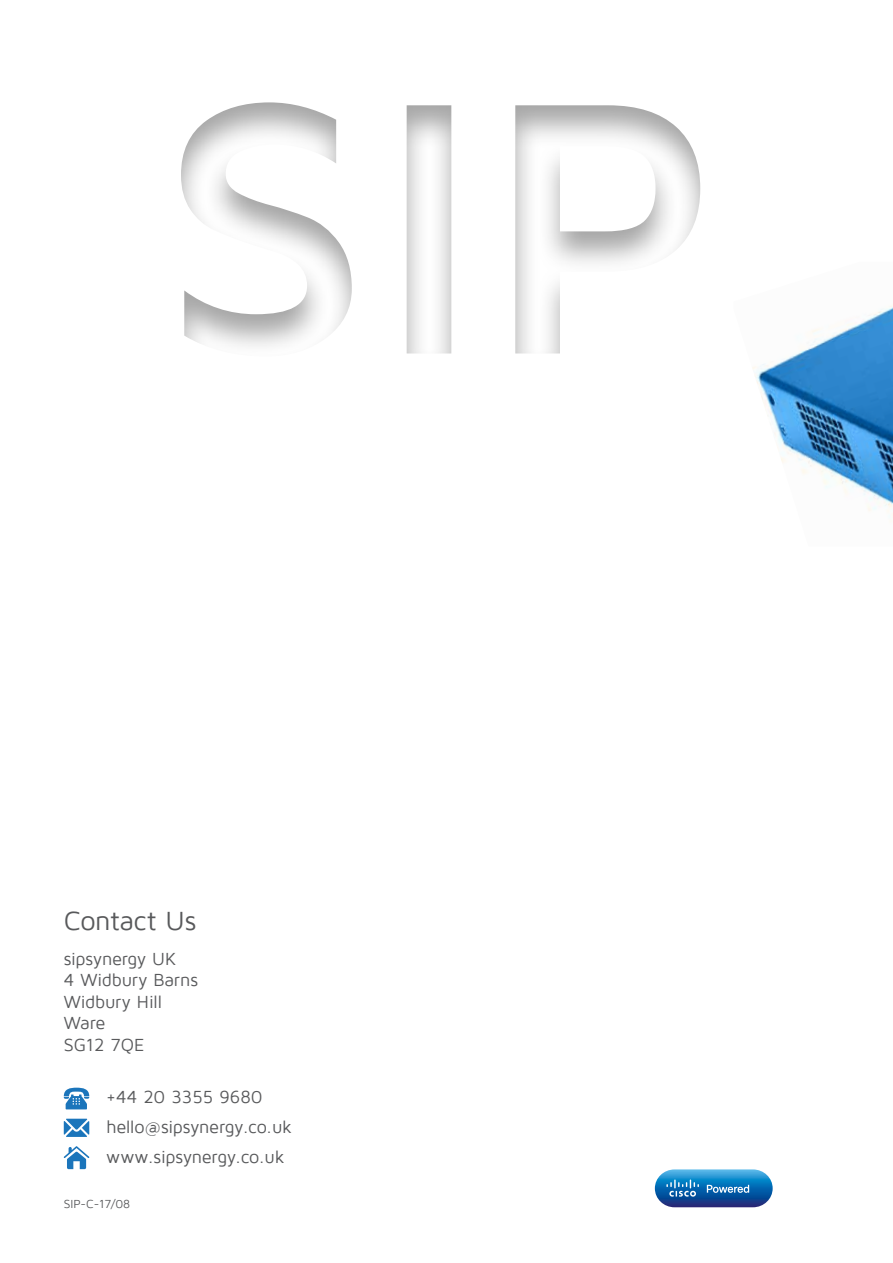
<style>
.page{position:relative;width:893px;height:1263px;background:#fff}
.page>*{position:absolute;margin:0;border:0;box-sizing:border-box;transform-origin:0 0}
.t1{font:27px "Maven Pro";letter-spacing:-.01em;color:#58595b}
.t2{font:18px/21.6px "Maven Pro";letter-spacing:-.015em;color:#58595b}
.t3{font:12px "Maven Pro";color:#58595b}
</style>
<div class="page">
<img style="left:181px;top:102px;width:519px;height:252px">
<svg style="left:655px;top:1169px;width:118px;height:38px;background:#367fbb"></svg>
<img style="left:752px;top:305px;width:141px;height:211px">
<svg style="left:64px;top:1088px;width:25px;height:21px"></svg>
<svg style="left:64px;top:1119px;width:25px;height:18px"></svg>
<svg style="left:64px;top:1146px;width:25px;height:23px"></svg>
<h1 class="t1" style="left:64px;top:907px;width:134px">Contact Us</h1>
<p class="t2" style="left:64px;top:948px;width:136px">sipsynergy UK<br>4 Widbury Barns<br>Widbury Hill<br>Ware<br>SG12 7QE</p>
<p class="t2" style="left:106px;top:1082px;width:187px;line-height:30.2px">+44 20 3355 9680 hello@sipsynergy.co.uk www.sipsynergy.co.uk</p>
<p class="t3" style="left:64px;top:1197px;width:68px">SIP-C-17/08</p>
</div>
